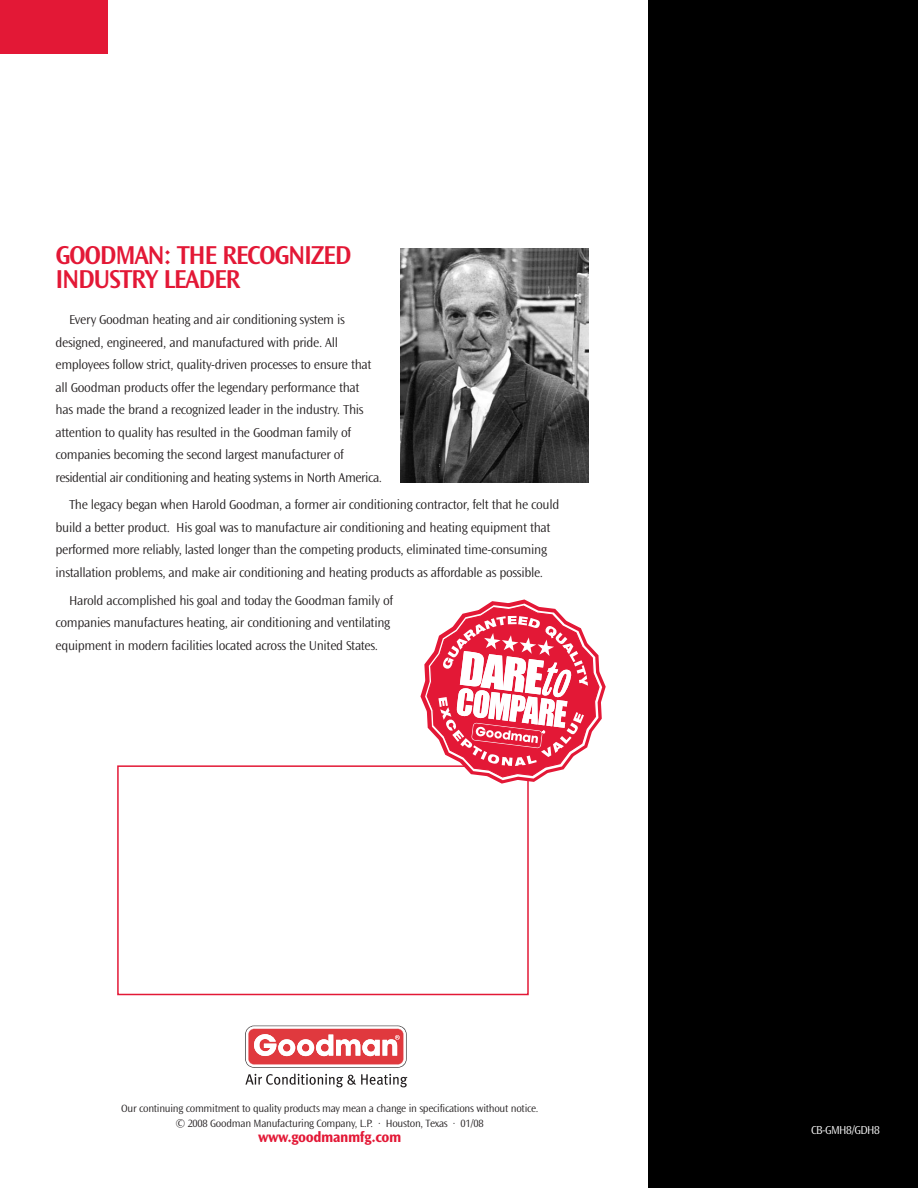
<style>
.page{position:relative;width:918px;height:1188px;background:#fff}
.page>*{position:absolute;margin:0;border:0;box-sizing:border-box;transform-origin:0 0}
.t1{font:27px/24px "Ocean Sans MM 512 475";letter-spacing:-.05em;color:#e31836}
.t2{font:15px "Ocean Sans MM 648 475";letter-spacing:-.025em;color:#e31836}
.t3{font:13.5px/22.5px "Ocean Sans MM 310 475";letter-spacing:-.025em;color:#231f20}
.t4{font:12px "Ocean Sans MM 310 475";letter-spacing:-.05em;color:#fff}
.t5{font:10.95px/15px "Ocean Sans MM 310 475";letter-spacing:-.025em;color:#231f20;text-align:center}
</style>
<div class="page">
<div style="left:648px;top:0;width:270px;height:1188px;background:#000"></div>
<svg style="left:245px;top:1026px;width:162px;height:42px"></svg>
<svg style="left:245px;top:1074px;width:162px;height:13px"></svg>
<div style="left:117px;top:765px;width:412px;height:230px;border:2px solid #e31836"></div>
<svg style="left:416px;top:599px;width:190px;height:189px"></svg>
<div style="left:0;top:0;width:108px;height:54px;background:#e31836"></div>
<img style="left:401px;top:249px;width:188px;height:234px">
<h1 class="t1" style="left:56px;top:244px;width:297px">GOODMAN: THE RECOGNIZED<br>INDUSTRY LEADER</h1>
<p class="t3" style="left:56px;top:309px;width:328px;text-indent:14px">Every Goodman heating and air conditioning system is designed, engineered, and manufactured with pride. All employees follow strict, quality-driven processes to ensure that all Goodman products offer the legendary performance that<br>has made the brand a recognized leader in the industry. This attention to quality has resulted in the Goodman family of companies becoming the second largest manufacturer of residential air conditioning and heating systems in North America.</p>
<p class="t3" style="left:56px;top:494px;width:506px;text-indent:14px">The legacy began when Harold Goodman, a former air conditioning contractor, felt that he could build a better product. His goal was to manufacture air conditioning and heating equipment that performed more reliably, lasted longer than the competing products, eliminated time-consuming installation problems, and make air conditioning and heating products as affordable as possible.</p>
<p class="t3" style="left:56px;top:590px;width:339px;text-indent:14px">Harold accomplished his goal and today the Goodman family of companies manufactures heating, air conditioning and ventilating equipment in modern facilities located across the United States.</p>
<p class="t5" style="left:121px;top:1101px;width:419px">Our continuing commitment to quality products may mean a change in specifications without notice. © 2008 Goodman Manufacturing Company, L.P. · Houston, Texas · 01/08</p>
<p class="t2" style="left:258px;top:1130px;width:145px">www.goodmanmfg.com</p>
<p class="t4" style="left:811px;top:1124px;width:70px">CB-GMH8/GDH8</p>
</div>
